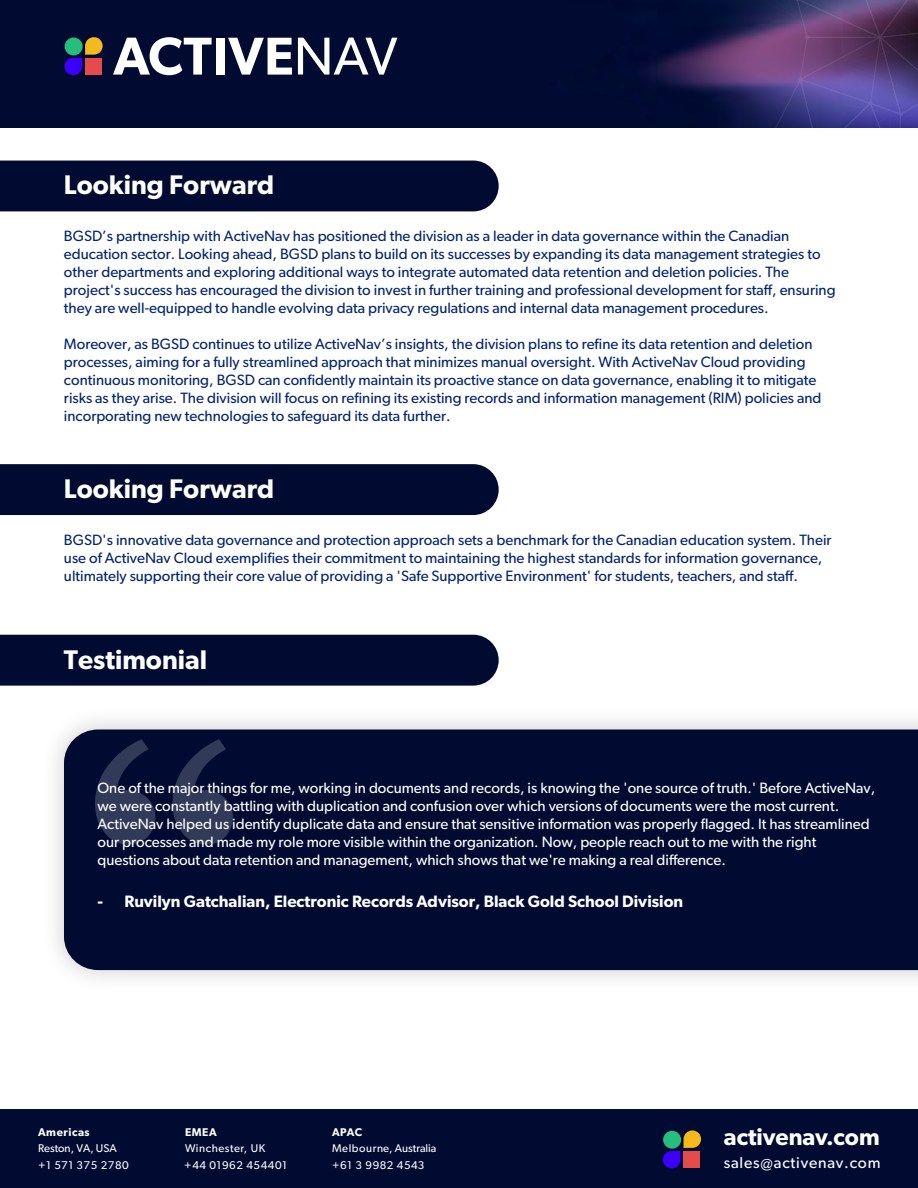
<style>
.page{position:relative;width:918px;height:1188px;background:#fff}
.page>*{position:absolute;margin:0;border:0;box-sizing:border-box;transform-origin:0 0}
.t1{font:600 27px "Gibson";color:#fff}
.t2{font:600 23.7px "Gibson";color:#fff}
.t3{font:600 16.5px "Gibson";color:#fff}
.t4{font:15.75px "Gibson";letter-spacing:.05em;color:#fff}
.t5{font:15px/18px "Gibson";color:#04246d}
.t6{font:15px/18px "Gibson";color:#fff}
.t7{font:11.25px/16.6px "Gibson";letter-spacing:.05em;color:#fff}
.t8{font:11.25px/16.6px "Gibson";color:#fff}
.t9{font:600 11.25px "Gibson";letter-spacing:.05em;color:#fff}
</style>
<div class="page">
<div style="left:0;top:0;width:918px;height:127px;background:#010b31"></div>
<img style="left:651px;top:50px;width:33px;height:38px">
<svg style="left:684px;top:0;width:234px;height:127px;background:#47366e"></svg>
<svg style="left:113px;top:37px;width:99px;height:38px"></svg>
<div style="left:216px;top:38px;width:8px;height:37px;background:#fff"></div>
<svg style="left:228px;top:38px;width:64px;height:37px"></svg>
<svg style="left:298px;top:38px;width:99px;height:37px"></svg>
<svg style="left:64px;top:37px;width:39px;height:38px"></svg>
<div style="left:85px;top:58px;width:17px;height:17px;background:#e64b4b"></div>
<div style="left:65px;top:37px;width:18px;height:18px;background:#26bd7d;border-radius:50%"></div>
<div style="left:0;top:161px;width:499px;height:50px;background:#010b31"></div>
<div style="left:0;top:464px;width:499px;height:51px;background:#010b31"></div>
<div style="left:0;top:1109px;width:918px;height:79px;background:#010b31"></div>
<svg style="left:663px;top:1130px;width:38px;height:38px"></svg>
<div style="left:684px;top:1151px;width:16px;height:17px;background:#e64b4b"></div>
<div style="left:663px;top:1131px;width:18px;height:18px;background:#26bd7d;border-radius:50%"></div>
<div style="left:64px;top:730px;width:854px;height:240px;background:#010b31"></div>
<svg style="left:172px;top:739px;width:61px;height:106px;background:#1c2547"></svg>
<svg style="left:95px;top:739px;width:64px;height:106px;background:#1b2446"></svg>
<div style="left:0;top:635px;width:499px;height:51px;background:#010b31"></div>
<h1 class="t1" style="left:64px;top:169px;width:212px">Looking Forward</h1>
<p class="t5" style="left:64px;top:227px;width:773px">BGSD’s partnership with ActiveNav has positioned the division as a leader in data governance within the Canadian education sector. Looking ahead, BGSD plans to build on its successes by expanding its data management strategies to other departments and exploring additional ways to integrate automated data retention and deletion policies. The project's success has encouraged the division to invest in further training and professional development for staff, ensuring they are well-equipped to handle evolving data privacy regulations and internal data management procedures.</p>
<p class="t5" style="left:64px;top:335px;width:759px">Moreover, as BGSD continues to utilize ActiveNav’s insights, the division plans to refine its data retention and deletion processes, aiming for a fully streamlined approach that minimizes manual oversight. With ActiveNav Cloud providing continuous monitoring, BGSD can confidently maintain its proactive stance on data governance, enabling it to mitigate risks as they arise. The division will focus on refining its existing records and information management (RIM) policies and incorporating new technologies to safeguard its data further.</p>
<h1 class="t1" style="left:64px;top:472px;width:212px">Looking Forward</h1>
<p class="t5" style="left:64px;top:531px;width:769px">BGSD's innovative data governance and protection approach sets a benchmark for the Canadian education system. Their use of ActiveNav Cloud exemplifies their commitment to maintaining the highest standards for information governance, ultimately supporting their core value of providing a 'Safe Supportive Environment' for students, teachers, and staff.</p>
<h1 class="t1" style="left:64px;top:643px;width:145px">Testimonial</h1>
<p class="t6" style="left:98px;top:778px;width:779px">One of the major things for me, working in documents and records, is knowing the 'one source of truth.' Before ActiveNav, we were constantly battling with duplication and confusion over which versions of documents were the most current.<br>ActiveNav helped us identify duplicate data and ensure that sensitive information was properly flagged. It has streamlined our processes and made my role more visible within the organization. Now, people reach out to me with the right questions about data retention and management, which shows that we're making a real difference.</p>
<p class="t3" style="left:98px;top:891px;width:587px">- Ruvilyn Gatchalian, Electronic Records Advisor, Black Gold School Division</p>
<p class="t9" style="left:38px;top:1125px;width:53px">Americas</p>
<p class="t8" style="left:38px;top:1140px;width:92px">Reston, VA, USA +1 571 375 2780</p>
<p class="t9" style="left:185px;top:1125px;width:33px">EMEA</p>
<p class="t7" style="left:184px;top:1140px;width:104px">Winchester, UK +44 01962 454401</p>
<p class="t9" style="left:332px;top:1125px;width:32px">APAC</p>
<p class="t7" style="left:332px;top:1140px;width:106px">Melbourne, Australia +61 3 9982 4543</p>
<h2 class="t2" style="left:724px;top:1122px;width:157px">activenav.com</h2>
<p class="t4" style="left:724px;top:1153px;width:158px">sales@activenav.com</p>
</div>
